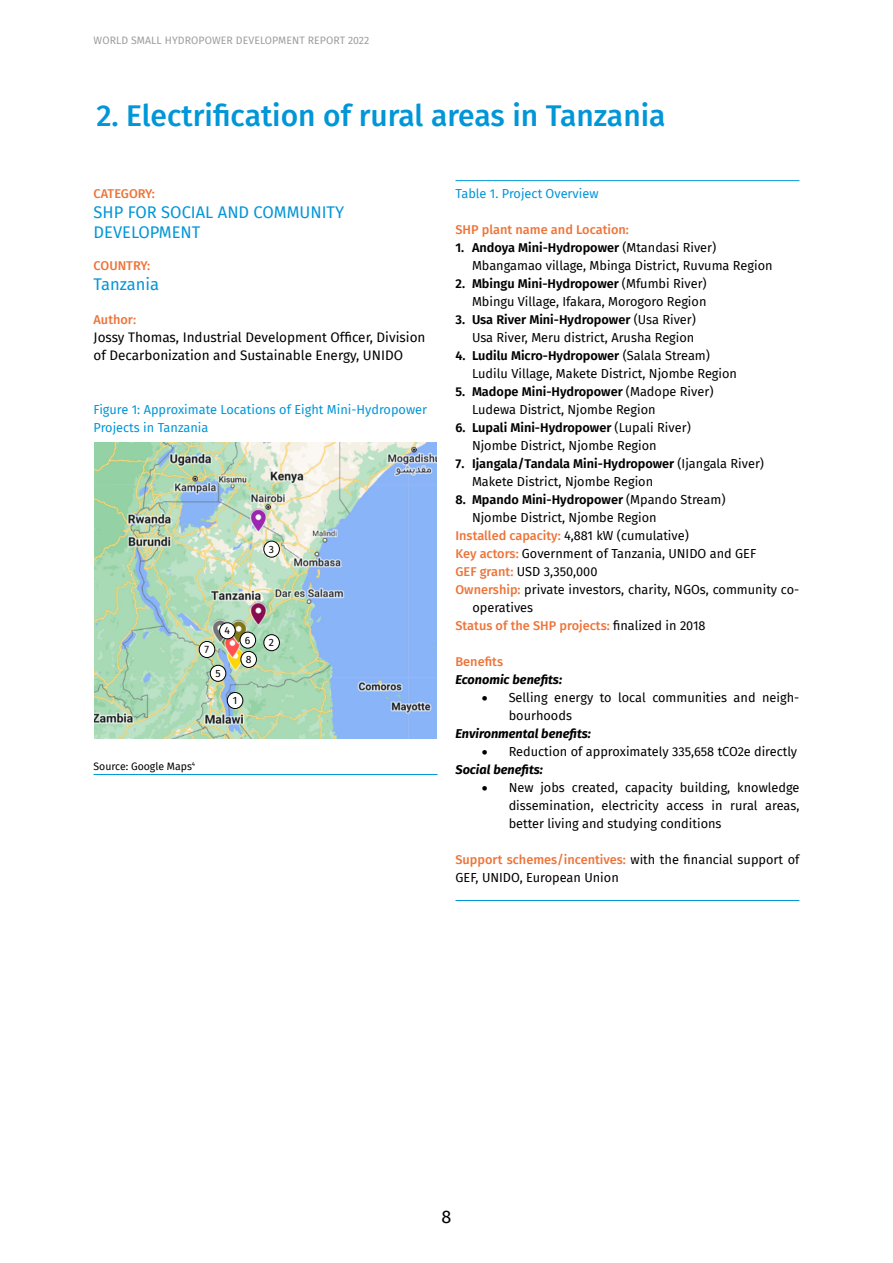
<style>
.page{position:relative;width:893px;height:1263px;background:#fff}
.page>*{position:absolute;margin:0;border:0;box-sizing:border-box;transform-origin:0 0}
.t1{font:500 30px "Fira Sans";color:#0096d8}
.t2{font:18px "Fira Sans";color:#000}
.t3{font:16.5px/19.8px "Fira Sans";color:#0096d8}
.t4{font:13.5px/18px "Fira Sans";color:#000}
.t5{font:12.75px/18px "Fira Sans";color:#000}
.t6{font:500 12.75px "Fira Sans";color:#ee7439}
.t7{font:12.75px/18px "Fira Sans";color:#0096d8}
.t8{font:italic 700 12.75px "Fira Sans";color:#000}
.t9{font:600 12.75px "Fira Sans";color:#000}
.t10{font:10.5px "Fira Sans";letter-spacing:.01em;color:#9d9d9c}
.t11{font:10.5px "Fira Sans";color:#000}
.s1{font-weight:600}
.s2{font-weight:400}
.s3{font-weight:500;color:#ee7439}
.s4{font-weight:400;color:#000}
.s5{font-weight:700;font-style:italic}
</style>
<div class="page">
<hr style="left:94px;top:774px;width:343px;height:1px;background:#0096d8">
<img style="left:95px;top:442px;width:341px;height:296px">
<hr style="left:455px;top:180px;width:344px;height:1px;background:#0096d8">
<hr style="left:455px;top:900px;width:344px;height:1px;background:#0096d8">
<div style="left:264px;top:541px;width:15px;height:16px;background:#fff;border-radius:50%"></div>
<div style="left:264px;top:541px;width:16px;height:16px;border:1px solid #000;border-radius:50%"></div>
<div style="left:264px;top:635px;width:15px;height:16px;background:#fff;border-radius:50%"></div>
<div style="left:264px;top:634px;width:16px;height:17px;border:1px solid #000;border-radius:50%"></div>
<div style="left:227px;top:692px;width:16px;height:16px;background:#fff;border-radius:50%"></div>
<div style="left:227px;top:692px;width:16px;height:17px;border:1px solid #000;border-radius:50%"></div>
<div style="left:220px;top:623px;width:15px;height:16px;background:#fff;border-radius:50%"></div>
<div style="left:219px;top:622px;width:16px;height:17px;border:1px solid #000;border-radius:50%"></div>
<div style="left:210px;top:665px;width:16px;height:16px;background:#fff;border-radius:50%"></div>
<div style="left:210px;top:665px;width:16px;height:16px;border:1px solid #000;border-radius:50%"></div>
<div style="left:240px;top:632px;width:16px;height:16px;background:#fff;border-radius:50%"></div>
<div style="left:240px;top:632px;width:16px;height:16px;border:1px solid #000;border-radius:50%"></div>
<div style="left:199px;top:641px;width:16px;height:16px;background:#fff;border-radius:50%"></div>
<div style="left:199px;top:641px;width:16px;height:17px;border:1px solid #000;border-radius:50%"></div>
<div style="left:241px;top:651px;width:15px;height:16px;background:#fff;border-radius:50%"></div>
<div style="left:241px;top:651px;width:16px;height:17px;border:1px solid #000;border-radius:50%"></div>
<p class="t10" style="left:94px;top:32px;width:277px">WORLD SMALL HYDROPOWER DEVELOPMENT REPORT 2022</p>
<h1 class="t1" style="left:96px;top:91px;width:571px">2. Electrification of rural areas in Tanzania</h1>
<p class="t6" style="left:94px;top:183px;width:63px">CATEGORY:</p>
<p class="t3" style="left:94px;top:202px;width:252px">SHP FOR SOCIAL AND COMMUNITY<br>DEVELOPMENT</p>
<p class="t6" style="left:94px;top:255px;width:58px">COUNTRY:</p>
<p class="t3" style="left:94px;top:274px;width:67px">Tanzania</p>
<p class="t6" style="left:94px;top:309px;width:44px">Author:</p>
<p class="t4" style="left:94px;top:328px;width:333px">Jossy Thomas, Industrial Development Officer, Division of Decarbonization and Sustainable Energy, UNIDO</p>
<p class="t7" style="left:94px;top:400px;width:335px">Figure 1: Approximate Locations of Eight Mini-Hydropower<br>Projects in Tanzania</p>
<p class="t11" style="left:269px;top:541px;width:7px">3</p>
<p class="t11" style="left:205px;top:641px;width:6px">7</p>
<p class="t11" style="left:225px;top:623px;width:7px">4</p>
<p class="t11" style="left:215px;top:665px;width:7px">5</p>
<p class="t11" style="left:233px;top:692px;width:6px">1</p>
<p class="t11" style="left:245px;top:632px;width:7px">6</p>
<p class="t11" style="left:246px;top:651px;width:7px">8</p>
<p class="t11" style="left:269px;top:634px;width:7px">2</p>
<p class="t11" style="left:94px;top:758px;width:103px">Source: Google Maps<sup>4</sup></p>
<p class="t7" style="left:455px;top:184px;width:145px">Table 1. Project Overview</p>
<p class="t6" style="left:455px;top:219px;width:175px">SHP plant name and Location:</p>
<p class="t5" style="left:472px;top:238px;width:302px;text-indent:-16px"><span class="s1">1. Andoya Mini-Hydropower</span> (Mtandasi River)<br>Mbangamao village, Mbinga District, Ruvuma Region</p>
<p class="t5" style="left:455px;top:274px;width:253px;text-align:right"><span class="s1">2. Mbingu Mini-Hydropower</span> (Mfumbi River)<br>Mbingu Village, Ifakara, Morogoro Region</p>
<p class="t5" style="left:455px;top:310px;width:242px;text-align:right"><span class="s1">3. Usa River Mini-Hydropower</span> (Usa River)<br>Usa River, Meru district, Arusha Region</p>
<p class="t5" style="left:472px;top:346px;width:267px;text-indent:-16px"><span class="s1">4. Ludilu Micro-Hydropower</span> (Salala Stream)<br>Ludilu Village, Makete District, Njombe Region</p>
<p class="t5" style="left:472px;top:382px;width:243px;text-indent:-16px"><span class="s1">5. Madope Mini-Hydropower</span> (Madope River)<br>Ludewa District, Njombe Region</p>
<p class="t5" style="left:472px;top:418px;width:220px;text-indent:-16px"><span class="s1">6. Lupali Mini-Hydropower</span> (Lupali River)<br>Njombe District, Njombe Region</p>
<p class="t5" style="left:472px;top:454px;width:294px;text-indent:-16px"><span class="s1">7. Ijangala/Tandala Mini-Hydropower</span> (Ijangala River)<br>Makete District, Njombe Region</p>
<p class="t9" style="left:455px;top:489px;width:271px">8. Mpando Mini-Hydropower <span class="s2">(Mpando Stream)</span></p>
<p class="t5" style="left:472px;top:508px;width:186px">Njombe District, Njombe Region</p>
<p class="t5" style="left:455px;top:526px;width:235px"><span class="s3">Installed capacity:</span> 4,881 kW (cumulative)</p>
<p class="t5" style="left:455px;top:544px;width:302px"><span class="s3">Key actors:</span> Government of Tanzania, UNIDO and GEF</p>
<p class="t5" style="left:455px;top:562px;width:143px"><span class="s3">GEF grant:</span> USD 3,350,000</p>
<p class="t5" style="left:455px;top:580px;width:345px"><span class="s3">Ownership:</span> private investors, charity, NGOs, community co-</p>
<p class="t5" style="left:472px;top:598px;width:62px">operatives</p>
<p class="t6" style="left:455px;top:615px;width:252px">Status of the SHP projects: <span class="s4">finalized in 2018</span></p>
<p class="t6" style="left:455px;top:651px;width:49px">Benefits</p>
<p class="t8" style="left:455px;top:669px;width:108px">Economic benefits:</p>
<p class="t5" style="left:509px;top:688px;width:292px;text-indent:-27px">• Selling energy to local communities and neigh&shy;bourhoods</p>
<p class="t8" style="left:455px;top:723px;width:137px">Environmental benefits:</p>
<p class="t5" style="left:455px;top:742px;width:343px;text-indent:26px">• Reduction of approximately 335,658 tCO2e directly<br><span class="s5">Social benefits:</span></p>
<p class="t5" style="left:509px;top:778px;width:292px;text-align:justify;text-indent:-27px">• New jobs created, capacity building, knowledge dissemination, electricity access in rural areas, better living and studying conditions</p>
<p class="t5" style="left:455px;top:850px;width:345px"><span class="s3">Support schemes/incentives:</span> with the financial support of<br>GEF, UNIDO, European Union</p>
<h2 class="t2" style="left:441px;top:1203px;width:11px">8</h2>
</div>
